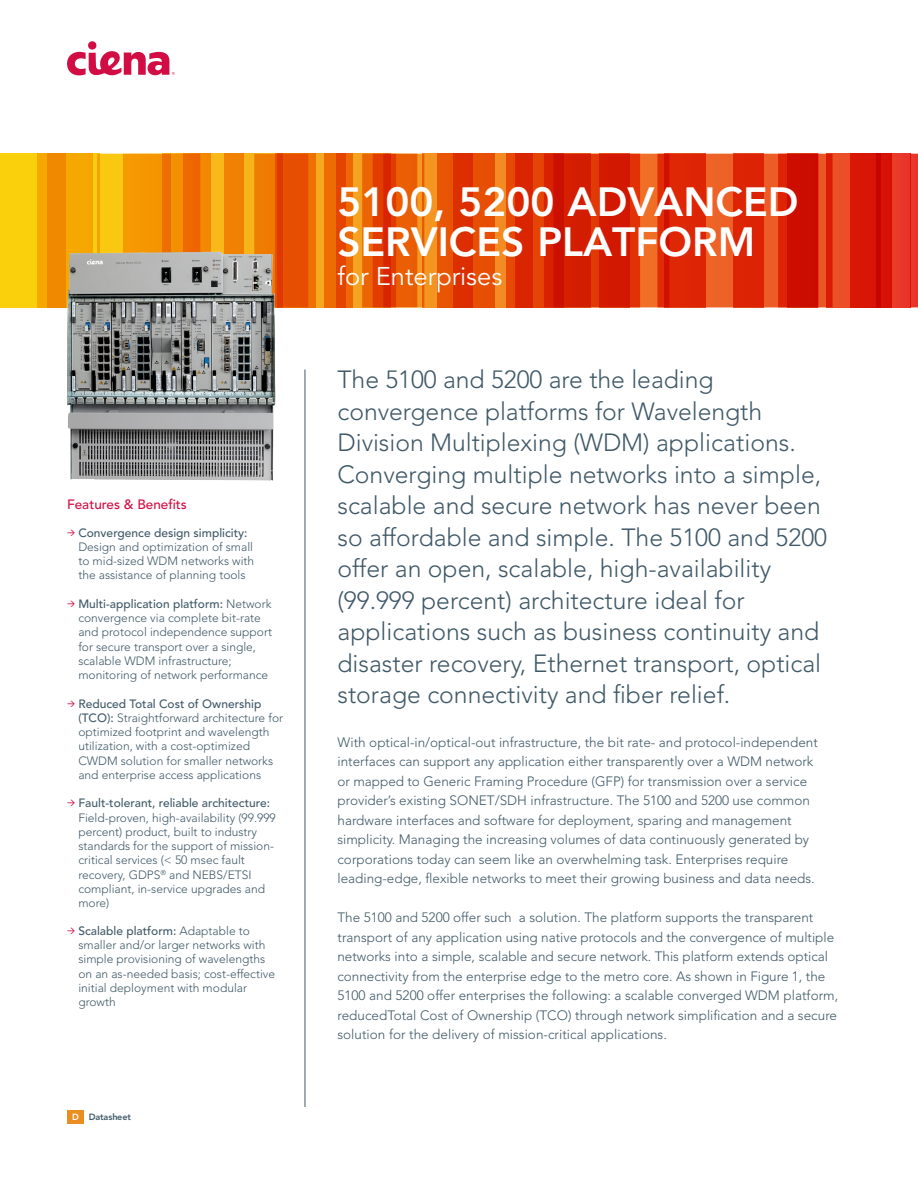
<style>
.page{position:relative;width:918px;height:1188px;background:#fff}
.page>*{position:absolute;margin:0;border:0;box-sizing:border-box;transform-origin:0 0}
.Headline___Page_Titl{font:800 40.5px/40.5px "Avenir";color:#fff}
.Product_Subhead{font:25.5px "Avenir";color:#fff}
.Intro_Copy{font:300 24.75px/31.5px "Avenir";color:#405968}
.Body_Copy{font:300 13.5px/19.5px "Avenir";color:#405968}
.t1{font:500 13.5px "Avenir";color:#d20d44}
.t2{font:300 12px/14.2px "Avenir";color:#405968}
.t3{font:500 12px "Avenir";color:#405968}
.t4{font:800 9px "Avenir";letter-spacing:-.015em;color:#405968}
.t5{font:800 9px "Avenir";color:#fff}
.s1{font-weight:300}
.s2{font-weight:500}
</style>
<div class="page">
<svg style="left:564px;top:154px;width:93px;height:153px;background:#de390b"></svg>
<div style="left:599px;top:154px;width:31px;height:153px;background:#d31800"></div>
<svg style="left:495px;top:154px;width:21px;height:153px;background:#ec6a13"></svg>
<div style="left:362px;top:154px;width:62px;height:153px;background:linear-gradient(to bottom,#f49820,#f49820)"></div>
<div style="left:373px;top:154px;width:44px;height:153px;background:#eb5e04"></div>
<svg style="left:244px;top:154px;width:31px;height:97px;background:#f18e09"></svg>
<svg style="left:422px;top:154px;width:73px;height:153px;background:#eb650d"></svg>
<svg style="left:516px;top:154px;width:48px;height:153px;background:#d82600"></svg>
<svg style="left:657px;top:154px;width:169px;height:153px;background:#ea531f"></svg>
<svg style="left:346px;top:154px;width:37px;height:153px;background:#eb6909"></svg>
<svg style="left:92px;top:154px;width:5px;height:97px"></svg>
<div style="left:48px;top:154px;width:44px;height:153px;background:#f5a800"></div>
<svg style="left:0;top:154px;width:65px;height:153px;background:#f6b607"></svg>
<svg style="left:211px;top:154px;width:33px;height:97px;background:#f3970a"></svg>
<div style="left:163px;top:154px;width:48px;height:153px;background:#f38902"></div>
<svg style="left:826px;top:154px;width:25px;height:153px;background:#e53e1d"></svg>
<div style="left:778px;top:154px;width:40px;height:153px;background:linear-gradient(to bottom,#dd2405,#dd2405)"></div>
<svg style="left:97px;top:154px;width:26px;height:97px;background:#f9c30e"></svg>
<div style="left:876px;top:154px;width:34px;height:153px;background:#e93829"></div>
<svg style="left:910px;top:154px;width:8px;height:153px"></svg>
<div style="left:851px;top:154px;width:41px;height:153px;background:linear-gradient(to right,#d91806,#d30d05)"></div>
<svg style="left:275px;top:154px;width:71px;height:153px;background:#e95e04"></svg>
<svg style="left:123px;top:154px;width:77px;height:97px"></svg>
<svg style="left:437px;top:154px;width:35px;height:153px;background:#e14001"></svg>
<svg style="left:383px;top:154px;width:13px;height:153px;background:#db2d00"></svg>
<div style="left:788px;top:154px;width:30px;height:153px;background:#cb0c00"></div>
<div style="left:734px;top:154px;width:29px;height:153px;background:#dc2405"></div>
<svg style="left:665px;top:154px;width:40px;height:153px;background:#db2304"></svg>
<hr style="left:305px;top:370px;width:1px;height:737px;background:#405968">
<div style="left:68px;top:1110px;width:16px;height:13px;background:#eb8e22"></div>
<div style="left:88px;top:41px;width:8px;height:9px;background:#d20d44;border-radius:50%"></div>
<svg style="left:67px;top:51px;width:108px;height:24px"></svg>
<img style="left:63px;top:251px;width:215px;height:230px">
<p class="t1" style="left:67px;top:496px;width:121px">Features &amp; Benefits</p>
<p class="t3" style="left:67px;top:525px;width:182px"><sup>&gt;</sup> Convergence design simplicity:</p>
<p class="t2" style="left:78px;top:540px;width:177px;text-align:justify">Design and optimization of small to mid-sized WDM networks with the assistance of planning tools</p>
<p class="t3" style="left:67px;top:597px;width:206px"><sup>&gt;</sup> Multi-application platform: <span class="s1">Network</span></p>
<p class="t2" style="left:78px;top:611px;width:195px">convergence via complete bit-rate and protocol independence support for secure transport over a single, scalable WDM infrastructure; monitoring of network performance</p>
<p class="t3" style="left:67px;top:696px;width:196px"><sup>&gt;</sup> Reduced Total Cost of Ownership</p>
<p class="t2" style="left:78px;top:711px;width:206px"><span class="s2">(TCO):</span> Straightforward architecture for optimized footprint and wavelength utilization, with a cost-optimized CWDM solution for smaller networks and enterprise access applications</p>
<p class="t3" style="left:67px;top:796px;width:204px"><sup>&gt;</sup> Fault-tolerant, reliable architecture:</p>
<p class="t2" style="left:78px;top:810px;width:199px">Field-proven, high-availability (99.999 percent) product, built to industry standards for the support of mission&shy;critical services (&lt; 50 msec fault recovery, GDPS<sup>®</sup> and NEBS/ETSI compliant, in-service upgrades and more)</p>
<p class="t3" style="left:67px;top:924px;width:184px"><sup>&gt;</sup> Scalable platform: <span class="s1">Adaptable to</span></p>
<p class="t2" style="left:78px;top:938px;width:198px">smaller and/or larger networks with simple provisioning of wavelengths on an as-needed basis; cost-effective initial deployment with modular growth</p>
<p class="t5" style="left:72px;top:1111px;width:8px">D</p>
<p class="t4" style="left:89px;top:1111px;width:43px">Datasheet</p>
<p class="Headline___Page_Titl" style="left:338px;top:182px;width:463px">5100, 5200 ADVANCED<br>SERVICES PLATFORM</p>
<p class="Product_Subhead" style="left:338px;top:261px;width:166px">for Enterprises</p>
<p class="Intro_Copy" style="left:338px;top:364px;width:491px">The 5100 and 5200 are the leading convergence platforms for Wavelength Division Multiplexing (WDM) applications.<br>Converging multiple networks into a simple, scalable and secure network has never been so affordable and simple. The 5100 and 5200 offer an open, scalable, high-availability (99.999 percent) architecture ideal for applications such as business continuity and disaster recovery, Ethernet transport, optical storage connectivity and fiber relief.</p>
<p class="Body_Copy" style="left:338px;top:732px;width:482px">With optical-in/optical-out infrastructure, the bit rate- and protocol-independent interfaces can support any application either transparently over a WDM network or mapped to Generic Framing Procedure (GFP) for transmission over a service provider’s existing SONET/SDH infrastructure. The 5100 and 5200 use common hardware interfaces and software for deployment, sparing and management simplicity. Managing the increasing volumes of data continuously generated by corporations today can seem like an overwhelming task. Enterprises require leading-edge, flexible networks to meet their growing business and data needs.</p>
<p class="Body_Copy" style="left:338px;top:908px;width:502px">The 5100 and 5200 offer such a solution. The platform supports the transparent transport of any application using native protocols and the convergence of multiple networks into a simple, scalable and secure network. This platform extends optical connectivity from the enterprise edge to the metro core. As shown in Figure 1, the 5100 and 5200 offer enterprises the following: a scalable converged WDM platform, reducedTotal Cost of Ownership (TCO) through network simplification and a secure solution for the delivery of mission-critical applications.</p>
</div>
